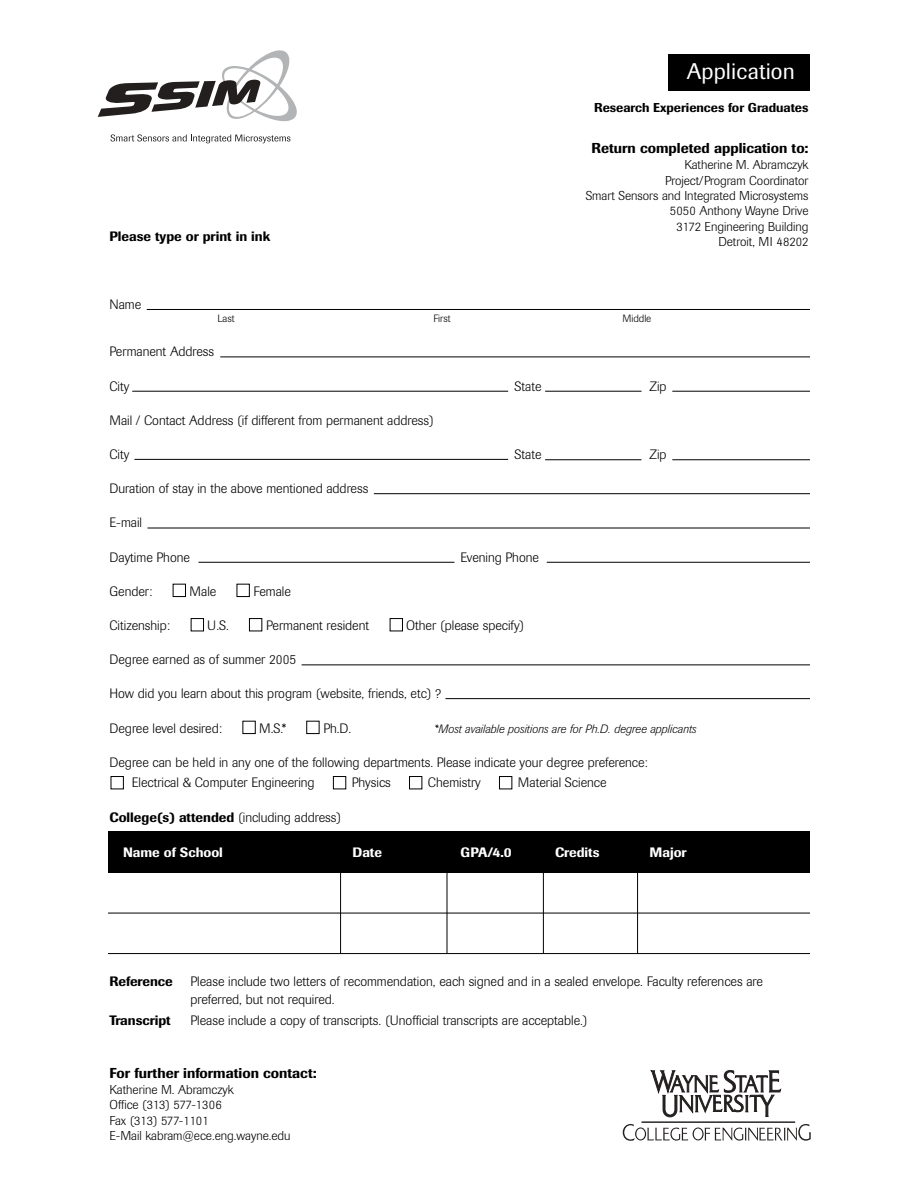
<style>
.page{position:relative;width:918px;height:1188px;background:#fff}
.page>*{position:absolute;margin:0;border:0;box-sizing:border-box;transform-origin:0 0}
.t1{font:22.35px "Imago";letter-spacing:.005em;color:#fff}
.t2{font:500 14.25px "Imago";color:#000}
.t3{font:300 13.5px/20.7px "Imago";color:#000}
.t4{font:500 13.5px "Imago";color:#000}
.t5{font:500 13.5px "Imago";color:#fff}
.t6{font:300 12.75px/15.3px "Imago";color:#000;text-align:right}
.t7{font:500 12.75px "Imago";color:#000}
.t8{font:italic 300 12px "Imago";color:#000}
.t9{font:300 10.5px "Imago";color:#000}
.s1{font-weight:300}
</style>
<div class="page">
<div style="left:668px;top:54px;width:142px;height:37px;background:#000"></div>
<div style="left:108px;top:832px;width:702px;height:41px;background:#000"></div>
<hr style="left:147px;top:309px;width:663px;height:1px;background:#000">
<hr style="left:220px;top:357px;width:590px;height:1px;background:#000">
<hr style="left:132px;top:391px;width:376px;height:1px;background:#000">
<hr style="left:672px;top:391px;width:138px;height:1px;background:#000">
<hr style="left:545px;top:391px;width:96px;height:1px;background:#000">
<hr style="left:374px;top:493px;width:436px;height:1px;background:#000">
<hr style="left:147px;top:528px;width:663px;height:1px;background:#000">
<hr style="left:134px;top:459px;width:374px;height:1px;background:#000">
<hr style="left:672px;top:459px;width:138px;height:1px;background:#000">
<hr style="left:545px;top:459px;width:96px;height:1px;background:#000">
<hr style="left:198px;top:562px;width:256px;height:1px;background:#000">
<hr style="left:547px;top:562px;width:263px;height:1px;background:#000">
<hr style="left:302px;top:664px;width:508px;height:1px;background:#000">
<hr style="left:446px;top:698px;width:364px;height:1px;background:#000">
<svg style="left:173px;top:584px;width:230px;height:48px"></svg>
<hr style="left:108px;top:913px;width:702px;height:1px;background:#000">
<hr style="left:108px;top:953px;width:702px;height:1px;background:#000">
<hr style="left:637px;top:832px;width:1px;height:121px;background:#000">
<hr style="left:543px;top:832px;width:1px;height:121px;background:#000">
<hr style="left:447px;top:832px;width:1px;height:121px;background:#000">
<hr style="left:340px;top:832px;width:1px;height:121px;background:#000">
<svg style="left:110px;top:721px;width:402px;height:68px"></svg>
<svg style="left:110px;top:134px;width:180px;height:9px"></svg>
<svg style="left:98px;top:50px;width:199px;height:72px"></svg>
<svg style="left:623px;top:1124px;width:188px;height:17px"></svg>
<svg style="left:650px;top:1070px;width:131px;height:47px"></svg>
<hr style="left:642px;top:1122px;width:153px;height:1px;background:#231f1f">
<p class="t4" style="left:110px;top:231px;width:162px">Please type or print in ink</p>
<p class="t3" style="left:110px;top:295px;width:33px">Name</p>
<h1 class="t1" style="left:687px;top:63px;width:110px">Application</h1>
<p class="t7" style="left:594px;top:103px;width:216px">Research Experiences for Graduates</p>
<p class="t2" style="left:592px;top:143px;width:218px">Return completed application to:</p>
<p class="t6" style="left:586px;top:159px;width:224px">Katherine M. Abramczyk<br>Project/Program Coordinator<br>Smart Sensors and Integrated Microsystems<br>5050 Anthony Wayne Drive<br>3172 Engineering Building<br>Detroit, MI 48202</p>
<p class="t9" style="left:218px;top:315px;width:19px">Last</p>
<p class="t9" style="left:433px;top:315px;width:19px">First</p>
<p class="t9" style="left:623px;top:315px;width:30px">Middle</p>
<p class="t3" style="left:110px;top:343px;width:106px">Permanent Address</p>
<p class="t3" style="left:110px;top:377px;width:21px">City</p>
<p class="t3" style="left:514px;top:377px;width:28px">State</p>
<p class="t3" style="left:649px;top:377px;width:19px">Zip</p>
<p class="t3" style="left:110px;top:411px;width:326px">Mail / Contact Address (if different from permanent address)</p>
<p class="t3" style="left:110px;top:445px;width:21px">City</p>
<p class="t3" style="left:514px;top:445px;width:28px">State</p>
<p class="t3" style="left:649px;top:445px;width:19px">Zip</p>
<p class="t3" style="left:110px;top:479px;width:260px">Duration of stay in the above mentioned address</p>
<p class="t3" style="left:110px;top:514px;width:34px">E-mail</p>
<p class="t3" style="left:110px;top:548px;width:82px">Daytime Phone</p>
<p class="t3" style="left:460px;top:548px;width:80px">Evening Phone</p>
<p class="t3" style="left:110px;top:582px;width:45px">Gender:</p>
<p class="t3" style="left:190px;top:582px;width:28px">Male</p>
<p class="t3" style="left:253px;top:582px;width:39px">Female</p>
<p class="t3" style="left:110px;top:616px;width:62px">Citizenship:</p>
<p class="t3" style="left:207px;top:616px;width:23px">U.S.</p>
<p class="t3" style="left:266px;top:616px;width:105px">Permanent resident</p>
<p class="t3" style="left:406px;top:616px;width:120px">Other (please specify)</p>
<p class="t3" style="left:110px;top:650px;width:188px">Degree earned as of summer 2005</p>
<p class="t3" style="left:110px;top:685px;width:333px">How did you learn about this program (website, friends, etc) ?</p>
<p class="t3" style="left:110px;top:719px;width:114px">Degree level desired:</p>
<p class="t3" style="left:259px;top:719px;width:28px">M.S.*</p>
<p class="t3" style="left:323px;top:719px;width:30px">Ph.D.</p>
<p class="t8" style="left:434px;top:724px;width:264px">*Most available positions are for Ph.D. degree applicants</p>
<p class="t3" style="left:132px;top:753px;width:518px;text-indent:-22px">Degree can be held in any one of the following departments. Please indicate your degree preference:<br>Electrical &amp; Computer Engineering</p>
<p class="t3" style="left:352px;top:774px;width:41px">Physics</p>
<p class="t3" style="left:428px;top:774px;width:54px">Chemistry</p>
<p class="t3" style="left:518px;top:774px;width:90px">Material Science</p>
<p class="t4" style="left:110px;top:812px;width:233px">College(s) attended <span class="s1">(including address)</span></p>
<p class="t5" style="left:123px;top:848px;width:101px">Name of School</p>
<p class="t5" style="left:352px;top:848px;width:31px">Date</p>
<p class="t5" style="left:461px;top:848px;width:53px">GPA/4.0</p>
<p class="t5" style="left:555px;top:848px;width:46px">Credits</p>
<p class="t5" style="left:650px;top:848px;width:39px">Major</p>
<p class="t4" style="left:110px;top:977px;width:65px">Reference</p>
<p class="t3" style="left:190px;top:974px;width:574px;line-height:18px">Please include two letters of recommendation, each signed and in a sealed envelope. Faculty references are preferred, but not required.</p>
<p class="t4" style="left:110px;top:1015px;width:63px">Transcript</p>
<p class="t3" style="left:190px;top:1011px;width:399px">Please include a copy of transcripts. (Unofficial transcripts are acceptable.)</p>
<p class="t2" style="left:110px;top:1068px;width:209px">For further information contact:</p>
<p class="t6" style="left:110px;top:1083px;width:183px;text-align:left">Katherine M. Abramczyk<br>Office (313) 577-1306<br>Fax (313) 577-1101<br>E-Mail kabram@ece.eng.wayne.edu</p>
</div>
